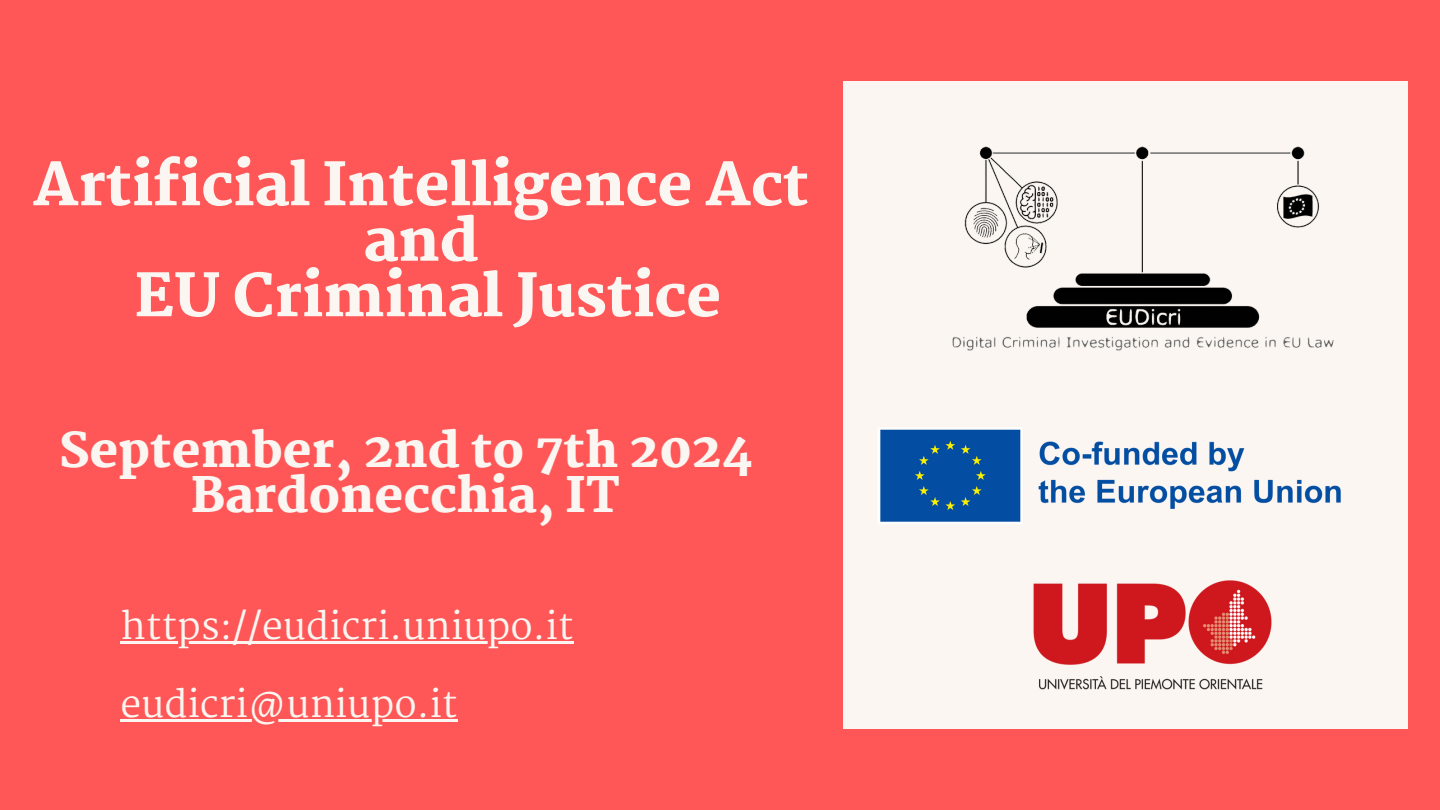
<style>
.page{position:relative;width:1440px;height:810px;background:#ff5757}
.page>*{position:absolute;margin:0;border:0;box-sizing:border-box;transform-origin:0 0}
.t1{font:800 58px/55.5px "Martel";color:#fbf6f1;text-align:center}
.t2{font:800 48px/45.8px "Martel";color:#fbf6f1;text-align:center}
.t3{font:37px "Martel";color:#fbf6f1}
</style>
<div class="page">
<div style="left:843px;top:82px;width:565px;height:647px;background:#fbf6f1"></div>
<img style="left:952px;top:146px;width:382px;height:205px">
<img style="left:1033px;top:580px;width:239px;height:110px">
<img style="left:878px;top:427px;width:463px;height:97px">
<hr style="left:120px;top:641px;width:453px;height:3px;background:#fbf6f1">
<hr style="left:120px;top:719px;width:338px;height:3px;background:#fbf6f1">
<p class="t1" style="left:33px;top:157px;width:777px">Artificial Intelligence Act and<br>EU Criminal Justice</p>
<p class="t2" style="left:59px;top:427px;width:695px">September, 2nd to 7th 2024<br>Bardonecchia, IT</p>
<p class="t3" style="left:120px;top:604px;width:455px">https://eudicri.uniupo.it</p>
<p class="t3" style="left:120px;top:683px;width:339px">eudicri@uniupo.it</p>
</div>
